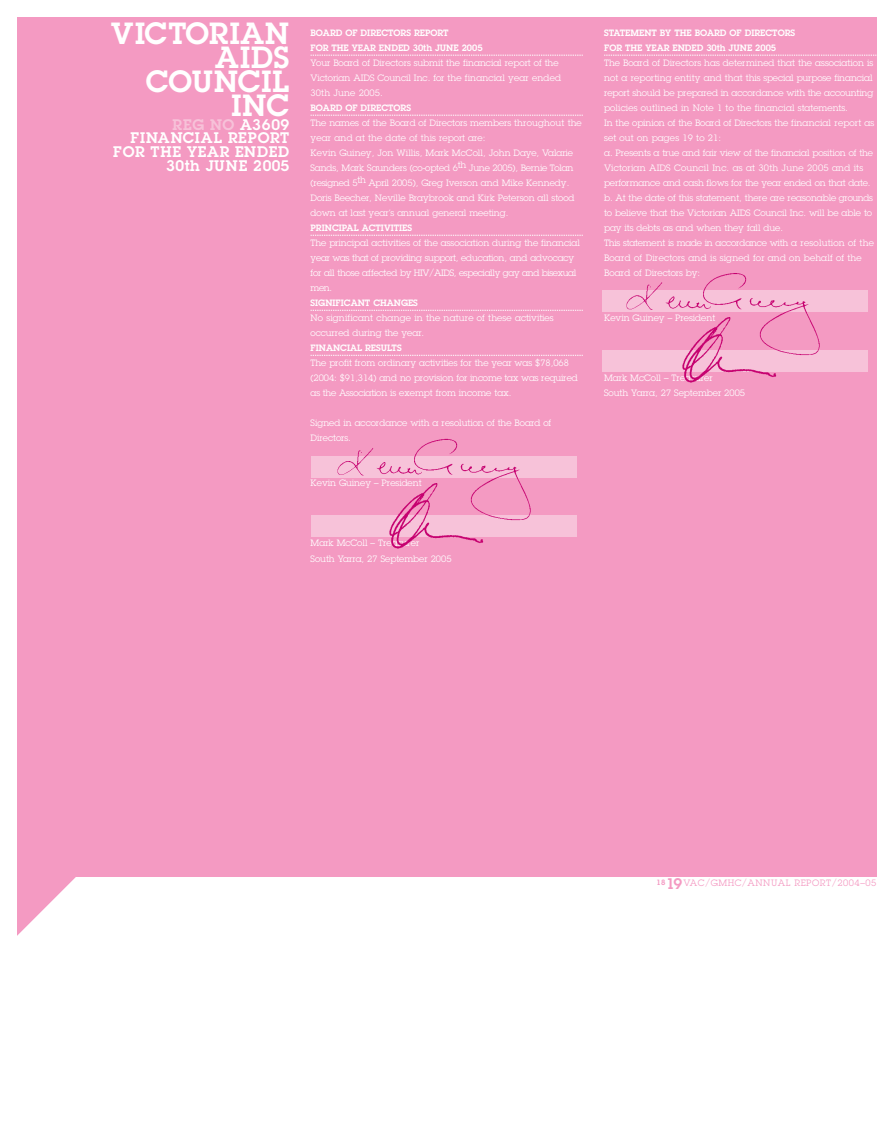
<style>
.page{position:relative;width:893px;height:1148px;background:#fff}
.page>*{position:absolute;margin:0;border:0;box-sizing:border-box;transform-origin:0 0}
.t1{font:600 30px/24px "Lubalin Graph LT";letter-spacing:.025em;color:#fff;text-align:right}
.t2{font:600 15px/13.5px "Lubalin Graph LT";letter-spacing:.045em;color:#fff;text-align:right}
.t3{font:9px/15px "Lubalin Graph LT";color:#fff}
.t4{font:600 9px/15px "Lubalin Graph LT";color:#fff}
.t5{font:9px "Lubalin Graph LT";letter-spacing:.06em;color:#f49ac2}
.s1{color:#f7c2d9}
.s2{font-weight:600;font-size:15px}
</style>
<div class="page">
<div style="left:17px;top:17px;width:859px;height:859px;background:#f49ac2"></div>
<svg style="left:310px;top:55px;width:273px;height:1px"></svg>
<svg style="left:310px;top:115px;width:273px;height:1px"></svg>
<svg style="left:310px;top:235px;width:273px;height:1px"></svg>
<svg style="left:310px;top:310px;width:273px;height:1px"></svg>
<svg style="left:310px;top:355px;width:273px;height:1px"></svg>
<svg style="left:604px;top:55px;width:272px;height:1px"></svg>
<div style="left:311px;top:456px;width:266px;height:21px;background:#f7c2d9"></div>
<div style="left:311px;top:515px;width:266px;height:22px;background:#f7c2d9"></div>
<div style="left:602px;top:290px;width:265px;height:22px;background:#f7c2d9"></div>
<div style="left:602px;top:350px;width:265px;height:21px;background:#f7c2d9"></div>
<img style="left:677px;top:356px;width:101px;height:27px">
<img style="left:389px;top:522px;width:95px;height:27px">
<img style="left:330px;top:438px;width:203px;height:84px">
<img style="left:626px;top:273px;width:194px;height:83px">
<svg style="left:17px;top:876px;width:64px;height:59px"></svg>
<h1 class="t1" style="left:111px;top:25px;width:180px">VICTORIAN<br>AIDS<br>COUNCIL<br>INC</h1>
<h2 class="t2" style="left:113px;top:120px;width:177px"><span class="s1">REG NO</span> A3609<br>FINANCIAL REPORT<br>FOR THE YEAR ENDED<br>30th JUNE 2005</h2>
<p class="t4" style="left:310px;top:27px;width:173px">BOARD OF DIRECTORS REPORT<br>FOR THE YEAR ENDED 30th JUNE 2005</p>
<p class="t3" style="left:310px;top:57px;width:252px">Your Board of Directors submit the financial report of the<br>Victorian AIDS Council Inc. for the financial year ended<br>30th June 2005.</p>
<p class="t4" style="left:310px;top:102px;width:102px">BOARD OF DIRECTORS</p>
<p class="t3" style="left:310px;top:117px;width:273px">The names of the Board of Directors members throughout the year and at the date of this report are:<br>Kevin Guiney, Jon Willis, Mark McColl, John Daye, Valarie Sands, Mark Saunders (co-opted 6th June 2005), Bernie Tolan (resigned 5th April 2005), Greg Iverson and Mike Kennedy.<br>Doris Beecher, Neville Braybrook and Kirk Peterson all stood down at last year’s annual general meeting.</p>
<p class="t4" style="left:310px;top:222px;width:103px">PRINCIPAL ACTIVITIES</p>
<p class="t3" style="left:310px;top:237px;width:271px">The principal activities of the association during the financial year was that of providing support, education, and advocacy for all those affected by HIV/AIDS, especially gay and bisexual men.</p>
<p class="t4" style="left:310px;top:297px;width:109px">SIGNIFICANT CHANGES</p>
<p class="t3" style="left:310px;top:312px;width:244px">No significant change in the nature of these activities occurred during the year.</p>
<p class="t4" style="left:310px;top:342px;width:93px">FINANCIAL RESULTS</p>
<p class="t3" style="left:310px;top:357px;width:268px">The profit from ordinary activities for the year was $78,068 (2004: $91,314) and no provision for income tax was required as the Association is exempt from income tax.</p>
<p class="t3" style="left:310px;top:417px;width:242px">Signed in accordance with a resolution of the Board of<br>Directors.</p>
<p class="t3" style="left:310px;top:477px;width:113px">Kevin Guiney – President</p>
<p class="t3" style="left:310px;top:537px;width:142px">Mark McColl – Treasurer<br>South Yarra, 27 September 2005</p>
<p class="t4" style="left:604px;top:27px;width:192px">STATEMENT BY THE BOARD OF DIRECTORS<br>FOR THE YEAR ENDED 30th JUNE 2005</p>
<p class="t3" style="left:604px;top:57px;width:272px">The Board of Directors has determined that the association is not a reporting entity and that this special purpose financial report should be prepared in accordance with the accounting policies outlined in Note 1 to the financial statements.<br>In the opinion of the Board of Directors the financial report as set out on pages 19 to 21:<br>a. Presents a true and fair view of the financial position of the Victorian AIDS Council Inc. as at 30th June 2005 and its performance and cash flows for the year ended on that date. b. At the date of this statement, there are reasonable grounds to believe that the Victorian AIDS Council Inc. will be able to pay its debts as and when they fall due.<br>This statement is made in accordance with a resolution of the Board of Directors and is signed for and on behalf of the Board of Directors by:</p>
<p class="t3" style="left:604px;top:312px;width:113px">Kevin Guiney – President</p>
<p class="t3" style="left:604px;top:372px;width:142px">Mark McColl – Treasurer<br>South Yarra, 27 September 2005</p>
<p class="t5" style="left:656px;top:879px;width:221px"><sup>18</sup><span class="s2">19</span>VAC/GMHC/ANNUAL REPORT/2004–05</p>
</div>
